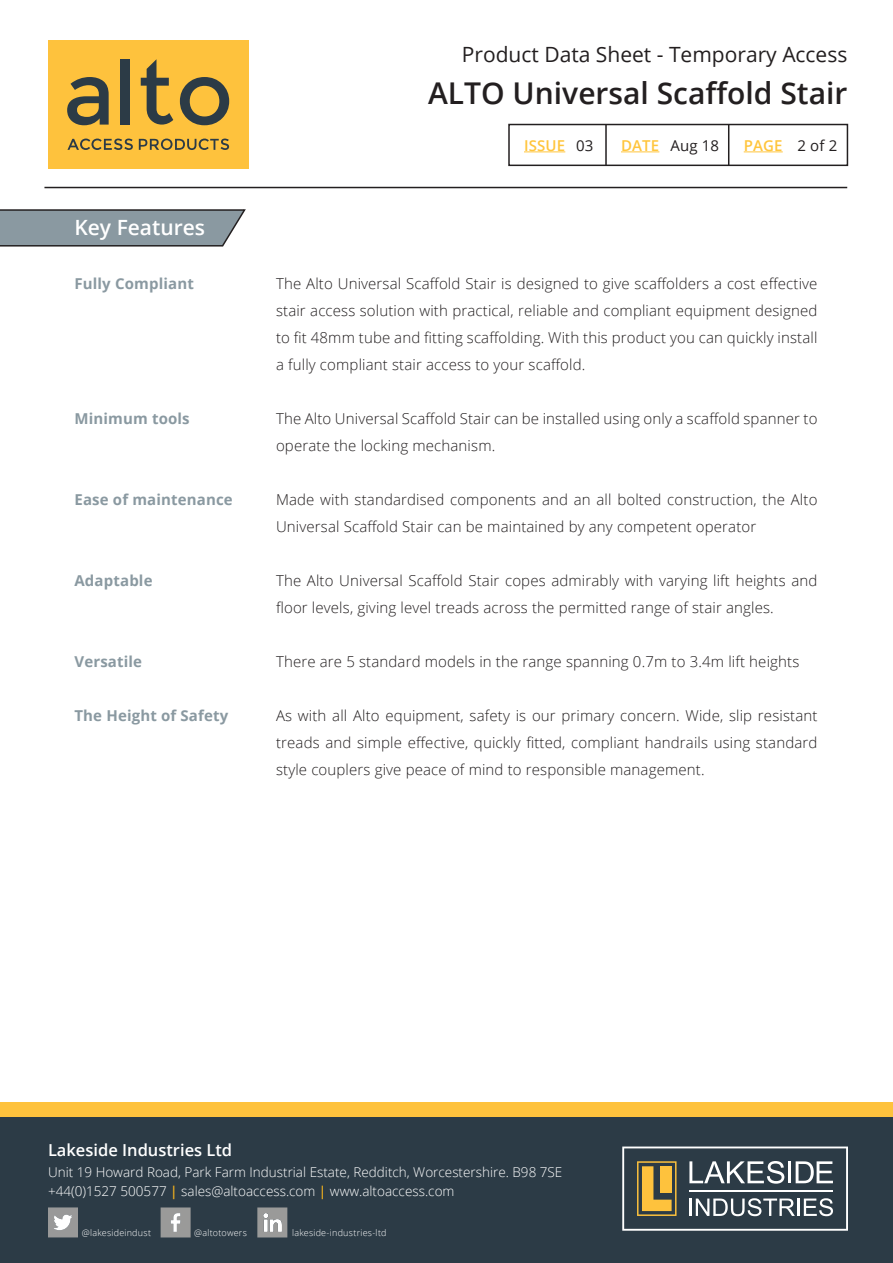
<style>
.page{position:relative;width:893px;height:1263px;background:#fff}
.page>*{position:absolute;margin:0;border:0;box-sizing:border-box;transform-origin:0 0}
.t1{font:600 30px "Open Sans";color:#231f20}
.t2{font:21px "Open Sans";color:#231f20}
.t3{font:600 21px "Open Sans";color:#fff}
.t4{font:600 16.5px "Open Sans";color:#fff}
.t5{font:300 15px/27px "Open Sans";letter-spacing:.01em;color:#231f20}
.t6{font:700 15px "Open Sans";letter-spacing:.01em;color:#8a99a1}
.t7{font:600 15px "Open Sans";letter-spacing:.01em;color:#ffc53c}
.t8{font:15px "Open Sans";color:#231f20}
.t9{font:300 13.5px "Open Sans";color:#fff}
.t10{font:300 9px "Open Sans";letter-spacing:.025em;color:#fff}
.s1{font-weight:400;color:#231f20}
.s2{font-weight:600;color:#ffc53c}
.s3{font-weight:600;color:#f0b01e}
</style>
<div class="page">
<svg style="left:0;top:209px;width:246px;height:38px;background:#88959c"></svg>
<hr style="left:44px;top:187px;width:803px;height:1px;background:#231f20">
<div style="left:48px;top:40px;width:200px;height:129px;background:#fec23d"></div>
<svg style="left:67px;top:77px;width:42px;height:48px"></svg>
<div style="left:120px;top:59px;width:10px;height:66px;background:#2c3b46"></div>
<svg style="left:141px;top:59px;width:32px;height:66px"></svg>
<svg style="left:180px;top:77px;width:49px;height:48px"></svg>
<svg style="left:67px;top:139px;width:66px;height:11px"></svg>
<svg style="left:139px;top:139px;width:90px;height:11px"></svg>
<div style="left:0;top:1116px;width:893px;height:147px;background:#2c3b46"></div>
<div style="left:0;top:1102px;width:893px;height:14px;background:#fec23d"></div>
<svg style="left:622px;top:1146px;width:226px;height:85px"></svg>
<hr style="left:689px;top:1190px;width:144px;height:2px;background:#fff">
<svg style="left:257px;top:1207px;width:30px;height:30px"></svg>
<svg style="left:48px;top:1207px;width:30px;height:30px"></svg>
<svg style="left:161px;top:1207px;width:30px;height:30px"></svg>
<div style="left:508px;top:124px;width:340px;height:42px;border:2px solid #231f20"></div>
<hr style="left:605px;top:125px;width:2px;height:40px;background:#231f20">
<hr style="left:728px;top:125px;width:1px;height:40px;background:#231f20">
<hr style="left:524px;top:152px;width:41px;height:1px;background:#ffc53c">
<hr style="left:621px;top:152px;width:38px;height:1px;background:#ffc53c">
<hr style="left:744px;top:152px;width:39px;height:1px;background:#ffc53c">
<h2 class="t2" style="left:462px;top:39px;width:387px">Product Data Sheet - Temporary Access</h2>
<h1 class="t1" style="left:428px;top:73px;width:421px">ALTO Universal Scaffold Stair</h1>
<h2 class="t3" style="left:74px;top:213px;width:132px">Key Features</h2>
<p class="t6" style="left:74px;top:273px;width:121px">Fully Compliant</p>
<p class="t6" style="left:74px;top:408px;width:117px">Minimum tools</p>
<p class="t6" style="left:74px;top:489px;width:160px">Ease of maintenance</p>
<p class="t6" style="left:74px;top:570px;width:80px">Adaptable</p>
<p class="t6" style="left:74px;top:651px;width:69px">Versatile</p>
<p class="t6" style="left:74px;top:705px;width:155px">The Height of Safety</p>
<p class="t7" style="left:524px;top:135px;width:71px">ISSUE <span class="s1">03</span></p>
<p class="t8" style="left:621px;top:135px;width:100px"><span class="s2">DATE</span> Aug 18</p>
<p class="t7" style="left:744px;top:135px;width:95px">PAGE <span class="s1">2 of 2</span></p>
<p class="t5" style="left:276px;top:270px;width:543px;text-align:justify">The Alto Universal Scaffold Stair is designed to give scaffolders a cost effective stair access solution with practical, reliable and compliant equipment designed to fit 48mm tube and fitting scaffolding. With this product you can quickly install a fully compliant stair access to your scaffold.</p>
<p class="t5" style="left:276px;top:405px;width:543px">The Alto Universal Scaffold Stair can be installed using only a scaffold spanner to operate the locking mechanism.</p>
<p class="t5" style="left:276px;top:486px;width:543px">Made with standardised components and an all bolted construction, the Alto<br>Universal Scaffold Stair can be maintained by any competent operator</p>
<p class="t5" style="left:276px;top:567px;width:543px">The Alto Universal Scaffold Stair copes admirably with varying lift heights and floor levels, giving level treads across the permitted range of stair angles.</p>
<p class="t5" style="left:276px;top:648px;width:525px">There are 5 standard models in the range spanning 0.7m to 3.4m lift heights</p>
<p class="t5" style="left:276px;top:702px;width:543px;text-align:justify">As with all Alto equipment, safety is our primary concern. Wide, slip resistant treads and simple effective, quickly fitted, compliant handrails using standard style couplers give peace of mind to responsible management.</p>
<p class="t4" style="left:48px;top:1139px;width:186px">Lakeside Industries Ltd</p>
<p class="t9" style="left:48px;top:1163px;width:516px">Unit 19 Howard Road, Park Farm Industrial Estate, Redditch, Worcestershire. B98 7SE</p>
<p class="t9" style="left:48px;top:1182px;width:408px">+44(0)1527 500577 <span class="s3">|</span> sales@altoaccess.com <span class="s3">|</span> www.altoaccess.com</p>
<p class="t10" style="left:82px;top:1226px;width:71px">@lakesideindust</p>
<p class="t10" style="left:194px;top:1226px;width:54px">@altotowers</p>
<p class="t10" style="left:292px;top:1226px;width:96px">lakeside-industries-ltd</p>
</div>
